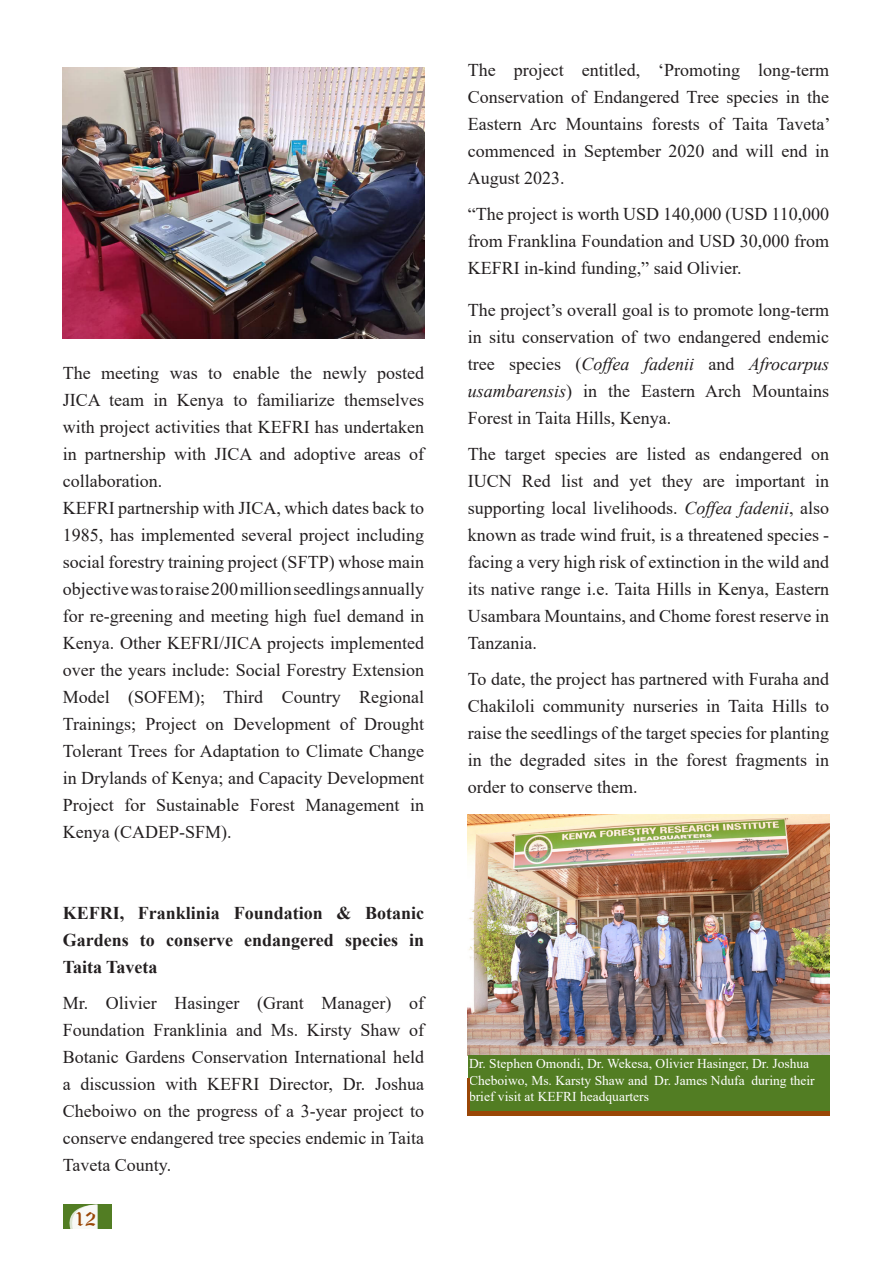
<style>
.page{position:relative;width:893px;height:1263px;background:#fff}
.page>*{position:absolute;margin:0;border:0;box-sizing:border-box;transform-origin:0 0}
.t1{font:21px "Old English Text";color:#994606}
.t2{font:18px/27px "Times New Roman";color:#231f20;text-align:justify}
.t3{font:700 18px/27px "Times New Roman";color:#231f20;text-align:justify}
.t4{font:13.5px/16.5px "Times New Roman";color:#fff}
.s1{font-style:italic}
</style>
<div class="page">
<img style="left:63px;top:67px;width:362px;height:272px">
<div style="left:64px;top:1204px;width:48px;height:25px;background:#527d23"></div>
<svg style="left:69px;top:1204px;width:29px;height:25px"></svg>
<img style="left:467px;top:814px;width:362px;height:242px">
<div style="left:468px;top:1056px;width:361px;height:56px;background:#527d23"></div>
<hr style="left:468px;top:1078px;width:2px;height:38px;background:#994606">
<div style="left:468px;top:1111px;width:361px;height:5px;background:#994606"></div>
<p class="t2" style="left:63px;top:359px;width:363px">The meeting was to enable the newly posted JICA team in Kenya to familiarize themselves with project activities that KEFRI has undertaken in partnership with JICA and adoptive areas of collaboration.</p>
<p class="t2" style="left:63px;top:494px;width:363px">KEFRI partnership with JICA, which dates back to 1985, has implemented several project including social forestry training project (SFTP) whose main objective was to raise 200 million seedlings annually for re-greening and meeting high fuel demand in Kenya. Other KEFRI/JICA projects implemented over the years include: Social Forestry Extension Model (SOFEM); Third Country Regional Trainings; Project on Development of Drought Tolerant Trees for Adaptation to Climate Change in Drylands of Kenya; and Capacity Development Project for Sustainable Forest Management in Kenya (CADEP-SFM).</p>
<p class="t3" style="left:63px;top:899px;width:363px">KEFRI, Franklinia Foundation &amp; Botanic Gardens to conserve endangered species in Taita Taveta</p>
<p class="t2" style="left:63px;top:989px;width:363px">Mr. Olivier Hasinger (Grant Manager) of Foundation Franklinia and Ms. Kirsty Shaw of Botanic Gardens Conservation International held a discussion with KEFRI Director, Dr. Joshua Cheboiwo on the progress of a 3-year project to conserve endangered tree species endemic in Taita Taveta County.</p>
<p class="t1" style="left:74px;top:1205px;width:23px">12</p>
<p class="t2" style="left:468px;top:56px;width:364px">The project entitled, ‘Promoting long-term Conservation of Endangered Tree species in the Eastern Arc Mountains forests of Taita Taveta’ commenced in September 2020 and will end in August 2023.</p>
<p class="t2" style="left:468px;top:200px;width:363px">“The project is worth USD 140,000 (USD 110,000 from Franklina Foundation and USD 30,000 from KEFRI in-kind funding,” said Olivier.</p>
<p class="t2" style="left:468px;top:296px;width:363px">The project’s overall goal is to promote long-term in situ conservation of two endangered endemic tree species (<span class="s1">Coffea fadenii</span> and <span class="s1">Afrocarpus usambarensis</span>) in the Eastern Arch Mountains Forest in Taita Hills, Kenya.</p>
<p class="t2" style="left:468px;top:440px;width:363px">The target species are listed as endangered on IUCN Red list and yet they are important in supporting local livelihoods. <span class="s1">Coffea fadenii</span>, also known as trade wind fruit, is a threatened species - facing a very high risk of extinction in the wild and its native range i.e. Taita Hills in Kenya, Eastern Usambara Mountains, and Chome forest reserve in Tanzania.</p>
<p class="t2" style="left:468px;top:665px;width:363px">To date, the project has partnered with Furaha and Chakiloli community nurseries in Taita Hills to raise the seedlings of the target species for planting in the degraded sites in the forest fragments in order to conserve them.</p>
<p class="t4" style="left:469px;top:1055px;width:347px">Dr. Stephen Omondi, Dr. Wekesa, Olivier Hasinger, Dr. Joshua<br>Cheboiwo, Ms. Karsty Shaw and Dr. James Ndufa during their brief visit at KEFRI headquarters</p>
</div>
